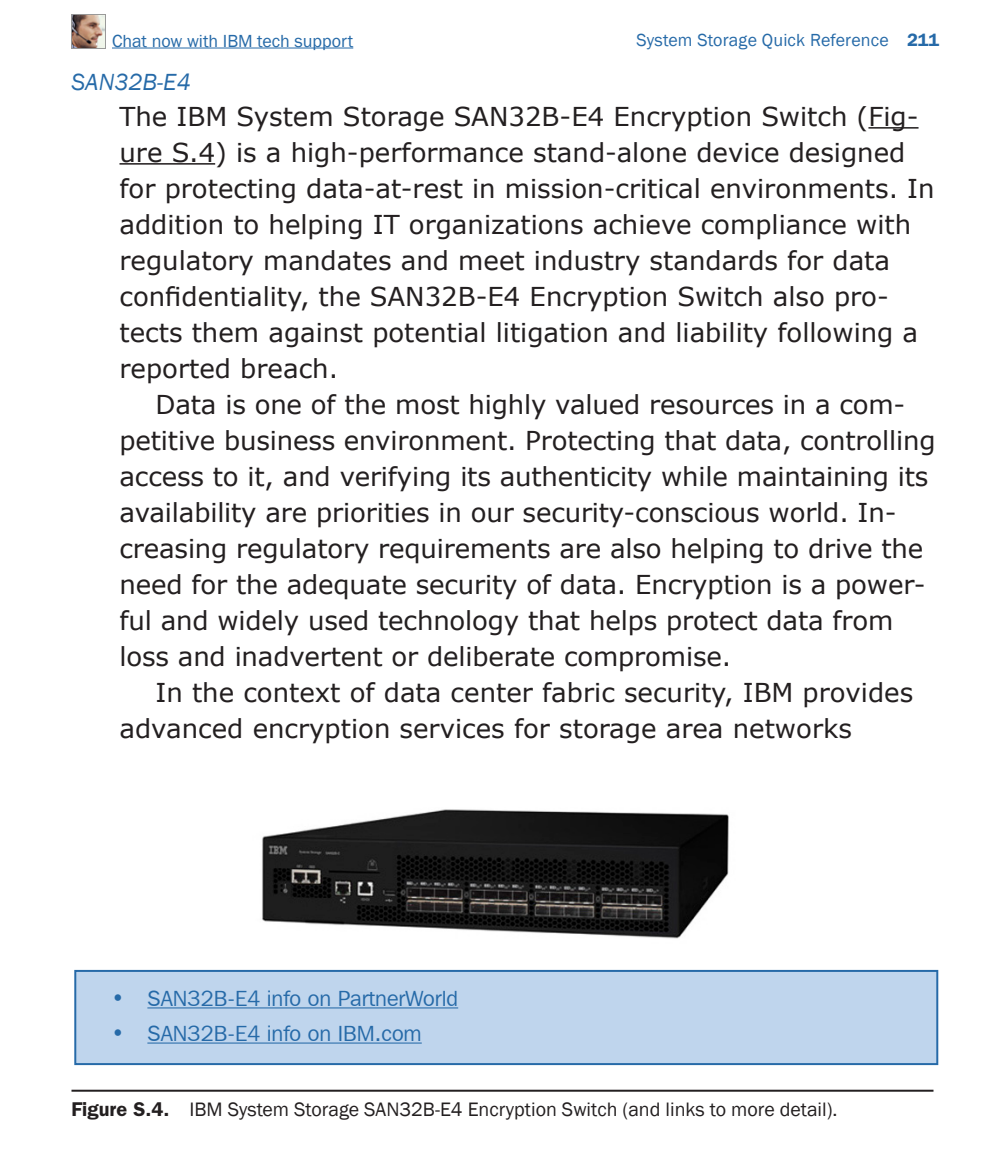
<style>
.page{position:relative;width:1008px;height:1174px;background:#fff}
.page>*{position:absolute;margin:0;border:0;box-sizing:border-box;transform-origin:0 0}
.t1{font:26px/36px "Verdana";color:#231f20}
.None-2{font:italic 24px "Franklin Gothic";color:#266aa8}
.bxt{font:22px "Franklin Gothic IT Cby BT";color:#266aa8}
.fc{font:20px "Franklin Gothic";color:#231f20}
.t2{font:18px "Franklin Gothic";color:#266aa8}
.s1{font-weight:600}
</style>
<div class="page">
<hr style="left:112px;top:48px;width:241px;height:1px;background:#266aa8">
<img style="left:72px;top:15px;width:34px;height:34px">
<hr style="left:868px;top:127px;width:51px;height:2px;background:#231f20">
<hr style="left:120px;top:163px;width:95px;height:2px;background:#231f20">
<hr style="left:72px;top:1089px;width:862px;height:2px;background:#231f20">
<div style="left:74px;top:970px;width:864px;height:95px;background:#bfd5ed;border:2px solid #266aa8"></div>
<hr style="left:147px;top:1007px;width:311px;height:1px;background:#266aa8">
<hr style="left:147px;top:1042px;width:275px;height:1px;background:#266aa8">
<img style="left:262px;top:809px;width:467px;height:130px">
<p class="t2" style="left:112px;top:29px;width:243px">Chat now with IBM tech support</p>
<p class="t2" style="left:636px;top:29px;width:305px">System Storage Quick Reference <span class="s1">211</span></p>
<p class="None-2" style="left:72px;top:66px;width:121px">SAN32B-E4</p>
<p class="t1" style="left:120px;top:97px;width:817px">The IBM System Storage SAN32B-E4 Encryption Switch (Fig&shy;ure S.4) is a high-performance stand-alone device designed for protecting data-at-rest in mission-critical environments. In addition to helping IT organizations achieve compliance with regulatory mandates and meet industry standards for data confidentiality, the SAN32B-E4 Encryption Switch also pro&shy;tects them against potential litigation and liability following a reported breach.</p>
<p class="t1" style="left:120px;top:385px;width:818px;text-indent:36px">Data is one of the most highly valued resources in a com&shy;petitive business environment. Protecting that data, controlling access to it, and verifying its authenticity while maintaining its availability are priorities in our security-conscious world. In&shy;creasing regulatory requirements are also helping to drive the need for the adequate security of data. Encryption is a power&shy;ful and widely used technology that helps protect data from loss and inadvertent or deliberate compromise.</p>
<p class="t1" style="left:120px;top:673px;width:795px;text-indent:36px">In the context of data center fabric security, IBM provides advanced encryption services for storage area networks</p>
<p class="bxt" style="left:111px;top:984px;width:348px">• SAN32B-E4 info on PartnerWorld</p>
<p class="bxt" style="left:111px;top:1020px;width:312px">• SAN32B-E4 info on IBM.com</p>
<p class="fc" style="left:72px;top:1096px;width:768px"><span class="s1">Figure S.4.</span> IBM System Storage SAN32B-E4 Encryption Switch (and links to more detail).</p>
</div>
